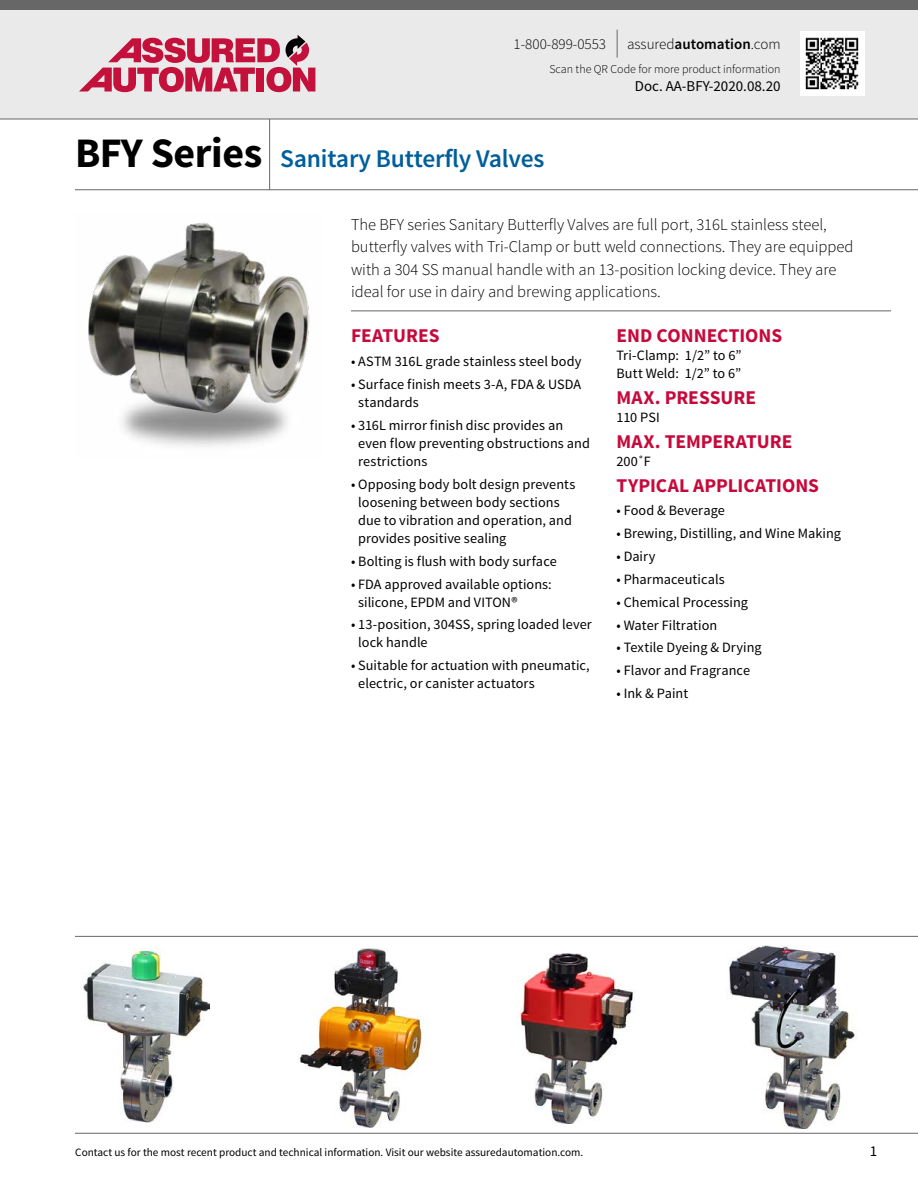
<style>
.page{position:relative;width:918px;height:1188px;background:#fff}
.page>*{position:absolute;margin:0;border:0;box-sizing:border-box;transform-origin:0 0}
.t1{font:600 25.5px "Source Sans Pro";letter-spacing:-.01em;color:#005f9b}
.t2{font:700 19.5px "Source Sans Pro";color:#c6093b}
.t3{font:300 16.5px/22.5px "Source Sans Pro";color:#000}
.t4{font:300 15px "Source Sans Pro";color:#000}
.t5{font:15px "Source Sans Pro";color:#000}
.t6{font:14.25px/18px "Source Sans Pro";letter-spacing:.005em;color:#000}
.t7{font:300 12px "Source Sans Pro";color:#000}
.t8{font:11.25px "Source Sans Pro";color:#000}
.s1{font-weight:600}
.s2{font-weight:700;font-size:42px;color:#000}
</style>
<div class="page">
<hr style="left:351px;top:310px;width:540px;height:1px;background:#666766">
<hr style="left:75px;top:189px;width:843px;height:1px;background:#666766">
<div style="left:0;top:0;width:918px;height:119px;background:#eaeaea"></div>
<svg style="left:79px;top:35px;width:236px;height:57px"></svg>
<hr style="left:0;top:119px;width:918px;height:1px;background:#666766">
<hr style="left:269px;top:119px;width:1px;height:71px;background:#666766">
<hr style="left:75px;top:1133px;width:843px;height:1px;background:#666766">
<svg style="left:617px;top:30px;width:1px;height:28px"></svg>
<div style="left:800px;top:31px;width:64px;height:65px;background:#fff"></div>
<img style="left:805px;top:37px;width:54px;height:53px">
<div style="left:0;top:0;width:918px;height:10px;background:#666766"></div>
<img style="left:88px;top:222px;width:222px;height:225px">
<img style="left:84px;top:949px;width:125px;height:174px">
<img style="left:300px;top:949px;width:122px;height:178px">
<hr style="left:75px;top:936px;width:843px;height:1px;background:#666766">
<img style="left:729px;top:945px;width:126px;height:183px">
<img style="left:520px;top:953px;width:115px;height:170px">
<p class="t4" style="left:514px;top:34px;width:94px">1-800-899-0553</p>
<p class="t4" style="left:627px;top:34px;width:155px">assured<span class="s1">automation</span>.com</p>
<p class="t7" style="left:549px;top:61px;width:233px">Scan the QR Code for more product information</p>
<p class="t5" style="left:635px;top:76px;width:147px">Doc. AA-BFY-2020.08.20</p>
<h1 class="t1" style="left:75px;top:142px;width:471px"><span class="s2">BFY Series</span> Sanitary Butterfly Valves</h1>
<p class="t3" style="left:351px;top:213px;width:504px">The BFY series Sanitary Butterfly Valves are full port, 316L stainless steel, butterfly valves with Tri-Clamp or butt weld connections. They are equipped with a 304 SS manual handle with an 13-position locking device. They are ideal for use in dairy and brewing applications.</p>
<h2 class="t2" style="left:351px;top:323px;width:90px">FEATURES</h2>
<p class="t6" style="left:351px;top:353px;width:232px">• ASTM 316L grade stainless steel body</p>
<p class="t6" style="left:358px;top:376px;width:224px;text-indent:-7px">• Surface finish meets 3-A, FDA &amp; USDA standards</p>
<p class="t6" style="left:358px;top:417px;width:233px;text-indent:-7px">• 316L mirror finish disc provides an even flow preventing obstructions and restrictions</p>
<p class="t6" style="left:358px;top:475px;width:219px;text-indent:-7px">• Opposing body bolt design prevents loosening between body sections due to vibration and operation, and provides positive sealing</p>
<p class="t6" style="left:351px;top:552px;width:207px">• Bolting is flush with body surface</p>
<p class="t6" style="left:358px;top:575px;width:195px;text-indent:-7px">• FDA approved available options: silicone, EPDM and VITON®</p>
<p class="t6" style="left:358px;top:616px;width:235px;text-indent:-7px">• 13-position, 304SS, spring loaded lever lock handle</p>
<p class="t6" style="left:358px;top:657px;width:233px;text-indent:-7px">• Suitable for actuation with pneumatic, electric, or canister actuators</p>
<h2 class="t2" style="left:616px;top:323px;width:167px">END CONNECTIONS</h2>
<p class="t6" style="left:616px;top:346px;width:126px">Tri-Clamp: 1/2” to 6”<br>Butt Weld: 1/2” to 6”</p>
<h2 class="t2" style="left:616px;top:385px;width:141px">MAX. PRESSURE</h2>
<p class="t6" style="left:616px;top:408px;width:45px">110 PSI</p>
<h2 class="t2" style="left:616px;top:429px;width:178px">MAX. TEMPERATURE</h2>
<p class="t6" style="left:616px;top:453px;width:36px">200˚F</p>
<h2 class="t2" style="left:616px;top:473px;width:204px">TYPICAL APPLICATIONS</h2>
<p class="t6" style="left:616px;top:502px;width:110px">• Food &amp; Beverage</p>
<p class="t6" style="left:616px;top:525px;width:226px">• Brewing, Distilling, and Wine Making</p>
<p class="t6" style="left:616px;top:547px;width:40px">• Dairy</p>
<p class="t6" style="left:616px;top:570px;width:110px">• Pharmaceuticals</p>
<p class="t6" style="left:616px;top:593px;width:133px">• Chemical Processing</p>
<p class="t6" style="left:616px;top:616px;width:102px">• Water Filtration</p>
<p class="t6" style="left:616px;top:639px;width:147px">• Textile Dyeing &amp; Drying</p>
<p class="t6" style="left:616px;top:662px;width:135px">• Flavor and Fragrance</p>
<p class="t6" style="left:616px;top:685px;width:73px">• Ink &amp; Paint</p>
<p class="t8" style="left:75px;top:1145px;width:510px">Contact us for the most recent product and technical information. Visit our website assuredautomation.com.</p>
<p class="t5" style="left:870px;top:1142px;width:9px">1</p>
</div>
